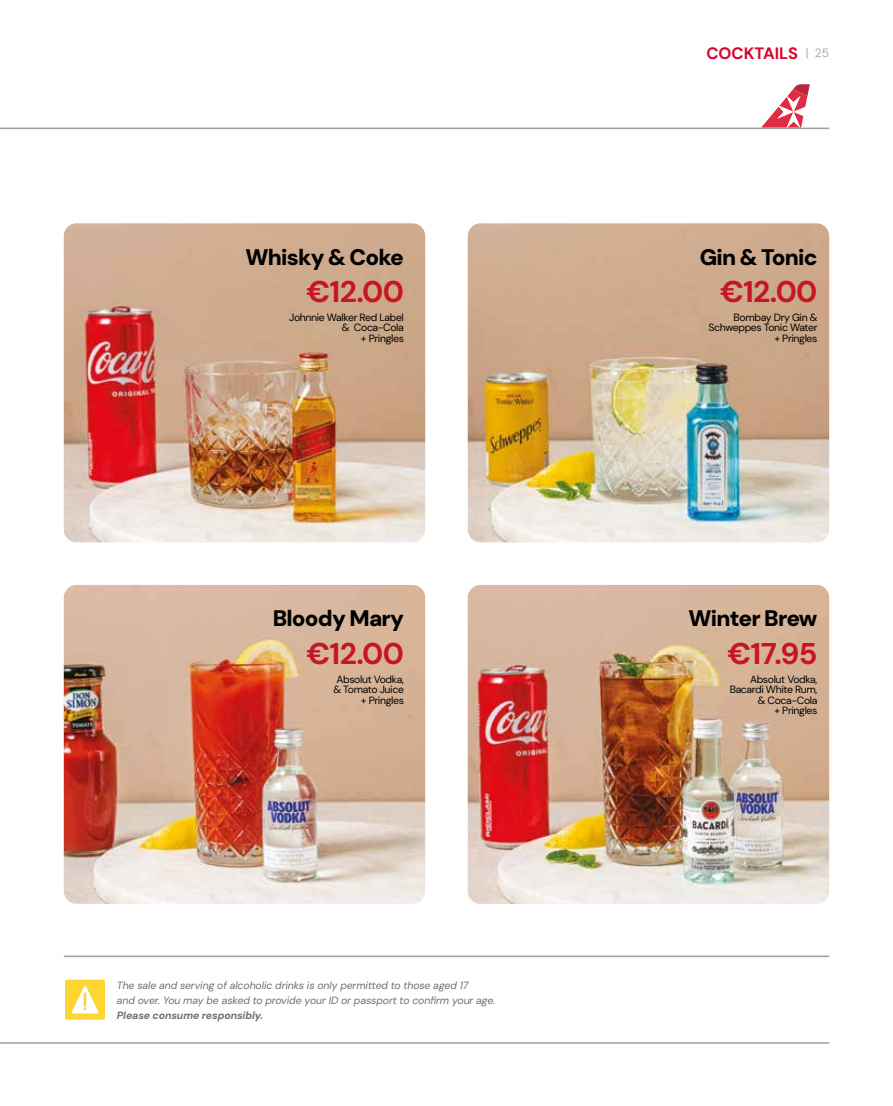
<style>
.page{position:relative;width:893px;height:1106px;background:#fff}
.page>*{position:absolute;margin:0;border:0;box-sizing:border-box;transform-origin:0 0}
.t1{font:700 30px "DM Sans 18 pt";letter-spacing:-.02em;color:#c61624}
.t2{font:900 22.5px "DM Sans 24 pt";letter-spacing:-.035em;color:#000}
.t3{font:700 16.5px "DM Sans 18 pt";color:#db052c}
.t4{font:10.5px/10.5px "DM Sans 24 pt";letter-spacing:-.035em;color:#000;text-align:right}
.t5{font:italic 10.5px/15px "DM Sans 18 pt";letter-spacing:-.01em;color:#706f6f}
.t6{font:italic 700 10.5px "DM Sans 18 pt";letter-spacing:-.01em;color:#706f6f}
.s1{font-weight:300;font-size:12px;color:#9d9d9c}
</style>
<div class="page">
<hr style="left:0;top:1042px;width:829px;height:1px;background:#9d9d9c">
<img style="left:468px;top:585px;width:361px;height:319px">
<img style="left:64px;top:585px;width:361px;height:319px">
<img style="left:468px;top:223px;width:361px;height:319px">
<hr style="left:64px;top:955px;width:765px;height:2px;background:#9d9d9c">
<svg style="left:65px;top:979px;width:40px;height:40px"></svg>
<svg style="left:761px;top:84px;width:49px;height:44px"></svg>
<img style="left:64px;top:223px;width:361px;height:319px">
<hr style="left:0;top:128px;width:829px;height:1px;background:#9d9d9c">
<h3 class="t3" style="left:706px;top:43px;width:124px">COCKTAILS <span class="s1">| 25</span></h3>
<h2 class="t2" style="left:246px;top:242px;width:160px">Whisky &amp; Coke</h2>
<h2 class="t2" style="left:700px;top:242px;width:119px">Gin &amp; Tonic</h2>
<h1 class="t1" style="left:306px;top:273px;width:99px">€12.00</h1>
<h1 class="t1" style="left:720px;top:273px;width:99px">€12.00</h1>
<p class="t4" style="left:289px;top:312px;width:116px">Johnnie Walker Red Label &amp; Coca-Cola<br>+ Pringles</p>
<p class="t4" style="left:709px;top:312px;width:110px">Bombay Dry Gin &amp;<br>Schweppes Tonic Water + Pringles</p>
<h2 class="t2" style="left:273px;top:604px;width:133px">Bloody Mary</h2>
<h2 class="t2" style="left:688px;top:604px;width:131px">Winter Brew</h2>
<h1 class="t1" style="left:306px;top:634px;width:99px">€12.00</h1>
<h1 class="t1" style="left:727px;top:634px;width:92px">€17.95</h1>
<p class="t4" style="left:334px;top:673px;width:72px">Absolut Vodka, &amp; Tomato Juice + Pringles</p>
<p class="t4" style="left:730px;top:673px;width:89px">Absolut Vodka,<br>Bacardi White Rum, &amp; Coca-Cola<br>+ Pringles</p>
<p class="t5" style="left:117px;top:977px;width:380px">The sale and serving of alcoholic drinks is only permitted to those aged 17<br>and over. You may be asked to provide your ID or passport to confirm your age.</p>
<p class="t6" style="left:117px;top:1008px;width:148px">Please consume responsibly.</p>
</div>
